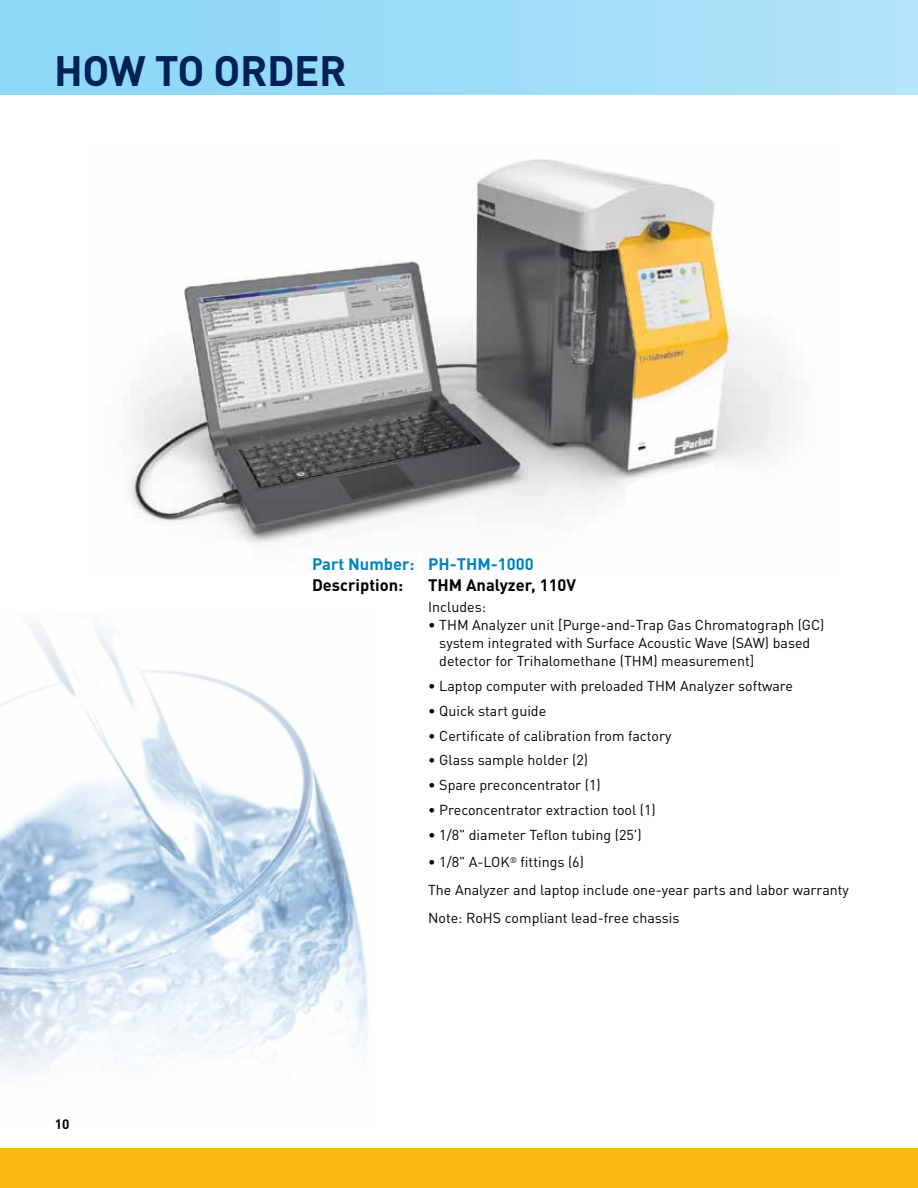
<style>
.page{position:relative;width:918px;height:1188px;background:#fff}
.page>*{position:absolute;margin:0;border:0;box-sizing:border-box;transform-origin:0 0}
.t1{font:700 42px "DINOT";letter-spacing:-.01em;color:#002157}
.t2{font:700 16.5px "DINOT";color:#000}
.t3{font:700 16.5px "DINOT";color:#0082c4}
.t4{font:14.25px/18px "DINOT";color:#000}
.t5{font:700 13.5px "DINOT";color:#000}
</style>
<div class="page">
<div style="left:0;top:0;width:918px;height:95px;background:linear-gradient(to right,#89d6f8,#b2e4fa)"></div>
<img style="left:1px;top:626px;width:367px;height:448px">
<img style="left:130px;top:159px;width:658px;height:384px">
<div style="left:0;top:1148px;width:918px;height:40px;background:#fdb913"></div>
<h1 class="t1" style="left:54px;top:42px;width:294px">HOW TO ORDER</h1>
<p class="t5" style="left:55px;top:1115px;width:16px">10</p>
<p class="t3" style="left:312px;top:553px;width:104px">Part Number:</p>
<p class="t2" style="left:312px;top:574px;width:93px">Description:</p>
<p class="t3" style="left:428px;top:553px;width:107px">PH-THM-1000</p>
<p class="t2" style="left:428px;top:574px;width:150px">THM Analyzer, 110V</p>
<p class="t4" style="left:428px;top:598px;width:59px">Includes:</p>
<p class="t4" style="left:439px;top:616px;width:387px;text-indent:-11px">• THM Analyzer unit [Purge-and-Trap Gas Chromatograph (GC) system integrated with Surface Acoustic Wave (SAW) based detector for Trihalomethane (THM) measurement]</p>
<p class="t4" style="left:428px;top:676px;width:366px">• Laptop computer with preloaded THM Analyzer software</p>
<p class="t4" style="left:428px;top:701px;width:120px">• Quick start guide</p>
<p class="t4" style="left:428px;top:726px;width:245px">• Certificate of calibration from factory</p>
<p class="t4" style="left:428px;top:751px;width:161px">• Glass sample holder (2)</p>
<p class="t4" style="left:428px;top:775px;width:174px">• Spare preconcentrator (1)</p>
<p class="t4" style="left:428px;top:800px;width:229px">• Preconcentrator extraction tool (1)</p>
<p class="t4" style="left:428px;top:825px;width:215px">• 1/8" diameter Teflon tubing (25')</p>
<p class="t4" style="left:428px;top:848px;width:422px;line-height:27.8px">• 1/8" A-LOK<sup>®</sup> fittings (6)<br>The Analyzer and laptop include one-year parts and labor warranty<br>Note: RoHS compliant lead-free chassis</p>
</div>
